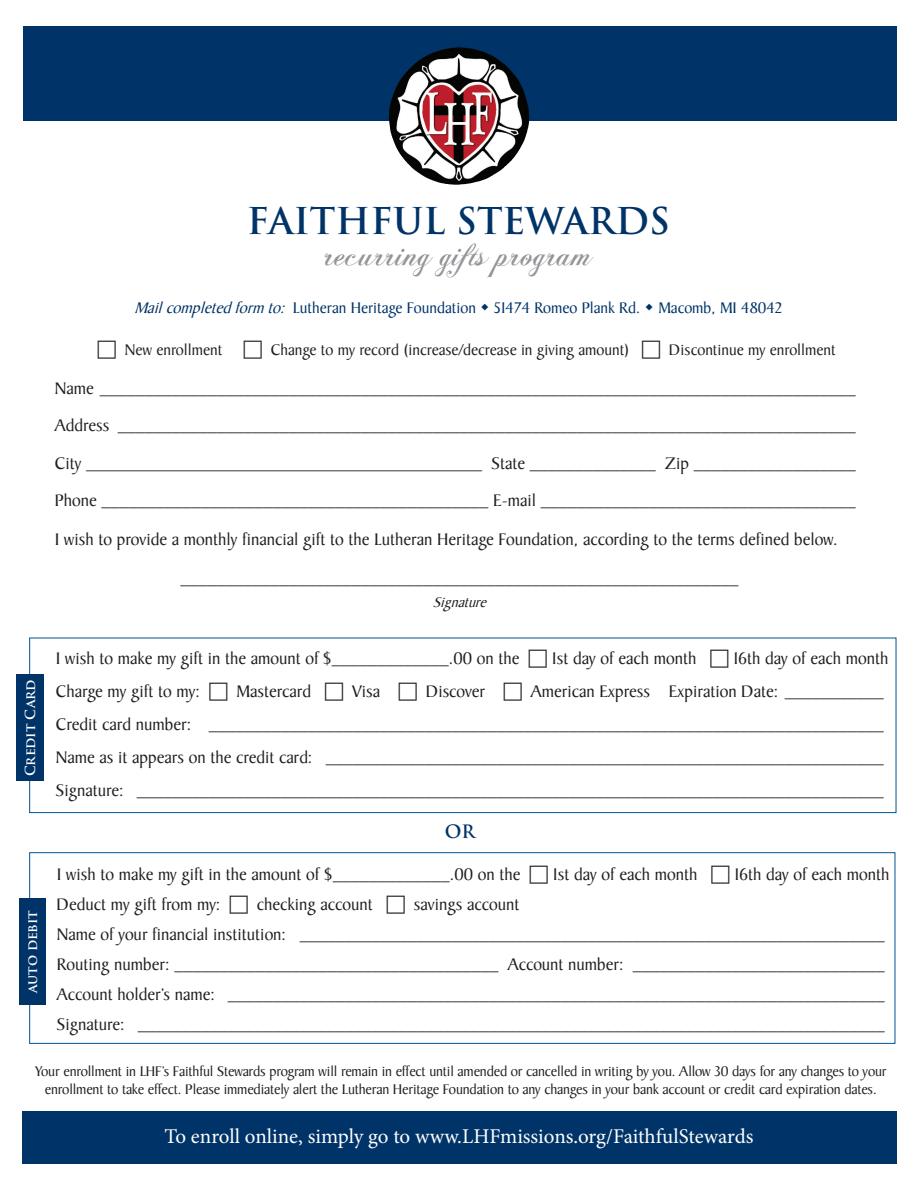
<style>
.page{position:relative;width:918px;height:1188px;background:#fff}
.page>*{position:absolute;margin:0;border:0;box-sizing:border-box;transform-origin:0 0}
.t1{font:36px "Chopin Script";color:#939598}
.t2{font:700 36px "Trajan Pro";color:#003367}
.t3{font:21px "Minion Pro";letter-spacing:-.005em;color:#fff}
.t4{font:18px/30px "Baker Signet LT";color:#231f20;text-align:justify}
.t5{font:700 18px "Trajan Pro";color:#003367}
.t6{font:16.5px "Baker Signet LT";color:#231f20}
.t7{font:16.5px "Baker Signet LT";color:#003367}
.t8{font:15px/18px "Baker Signet LT";letter-spacing:-.01em;color:#231f20;text-align:center}
.t9{font:italic 15px "Baker Signet LT";color:#231f20}
.t10{font:700 13.5px "Trajan Pro";letter-spacing:-.01em;color:#fff}
.s1{font-style:italic}
</style>
<div class="page">
<div style="left:23px;top:26px;width:873px;height:95px;background:#003367"></div>
<img style="left:389px;top:47px;width:68px;height:100px">
<div style="left:22px;top:1111px;width:874px;height:52px;background:#003367"></div>
<div style="left:29px;top:852px;width:866px;height:192px;background:#fff;border:1px solid #005594"></div>
<div style="left:19px;top:898px;width:27px;height:107px;background:#003367"></div>
<div style="left:29px;top:638px;width:867px;height:175px;background:#fff;border:1px solid #005594"></div>
<div style="left:16px;top:674px;width:27px;height:107px;background:#003367"></div>
<h1 class="t2" style="left:247px;top:198px;width:425px">FAITHFUL STEWARDS</h1>
<h1 class="t1" style="left:326px;top:231px;width:269px">recurring gifts program</h1>
<p class="t7" style="left:134px;top:299px;width:649px"><span class="s1">Mailcompletedform to:</span> Lutheran Heritage Foundation 51474 Romeo Plank Rd. Macomb, MI 48042</p>
<p class="t6" style="left:125px;top:341px;width:99px">New enrollment</p>
<p class="t6" style="left:271px;top:341px;width:360px">Change to my record (increase/decrease in giving amount)</p>
<p class="t6" style="left:669px;top:341px;width:168px">Discontinue my enrollment</p>
<p class="t10" style="left:22px;top:776px;width:98px;rotate:-90deg">Credit Card</p>
<p class="t10" style="left:24px;top:993px;width:85px;rotate:-90deg">auto debit</p>
<p class="t4" style="left:55px;top:374px;width:803px">Name ____________________________________________________________________________________</p>
<p class="t4" style="left:55px;top:411px;width:802px">Address __________________________________________________________________________________</p>
<p class="t4" style="left:55px;top:449px;width:803px">City ____________________________________________ State ______________ Zip __________________</p>
<p class="t4" style="left:55px;top:486px;width:803px">Phone ___________________________________________ E-mail ___________________________________</p>
<p class="t4" style="left:55px;top:525px;width:785px">I wish to provide a monthly financial gift to the Lutheran Heritage Foundation, according to the terms defined below.</p>
<p class="t4" style="left:180px;top:564px;width:559px">______________________________________________________________</p>
<p class="t9" style="left:433px;top:594px;width:59px">Signature</p>
<p class="t4" style="left:56px;top:644px;width:465px">I wish to make my gift in the amount of $_____________.00 on the</p>
<p class="t4" style="left:552px;top:644px;width:146px">1st day of each month</p>
<p class="t4" style="left:733px;top:644px;width:157px">16th day of each month</p>
<p class="t4" style="left:56px;top:677px;width:146px">Charge my gift to my:</p>
<p class="t4" style="left:236px;top:677px;width:76px">Mastercard</p>
<p class="t4" style="left:352px;top:677px;width:30px">Visa</p>
<p class="t4" style="left:426px;top:677px;width:61px">Discover</p>
<p class="t4" style="left:56px;top:676px;width:830px;line-height:33px;text-indent:475px">American Express Expiration Date: ___________ Credit card number: ___________________________________________________________________________ Name as it appears on the credit card: ______________________________________________________________ Signature: ___________________________________________________________________________________</p>
<p class="t5" style="left:445px;top:821px;width:32px">OR</p>
<p class="t4" style="left:57px;top:860px;width:465px">I wish to make my gift in the amount of $_____________.00 on the</p>
<p class="t4" style="left:553px;top:860px;width:146px">1st day of each month</p>
<p class="t4" style="left:734px;top:860px;width:157px">16th day of each month</p>
<p class="t4" style="left:57px;top:890px;width:165px">Deduct my gift from my:</p>
<p class="t4" style="left:257px;top:890px;width:117px">checking account</p>
<p class="t4" style="left:57px;top:890px;width:830px;text-align:center">savings account<br>Name of your financial institution: _________________________________________________________________ Routing number: ____________________________________ Account number: ____________________________ Account holder’s name: _________________________________________________________________________ Signature: ___________________________________________________________________________________</p>
<p class="t8" style="left:35px;top:1062px;width:853px">Your enrollment in LHF’s Faithful Stewards program will remain in effect until amended or cancelled in writing by you. Allow 30 days for any changes to your enrollment to take effect. Please immediately alert the Lutheran Heritage Foundation to any changes in your bank account or credit card expiration dates.</p>
<p class="t3" style="left:165px;top:1122px;width:590px">To enroll online, simply go to www.LHFmissions.org/FaithfulStewards</p>
</div>
